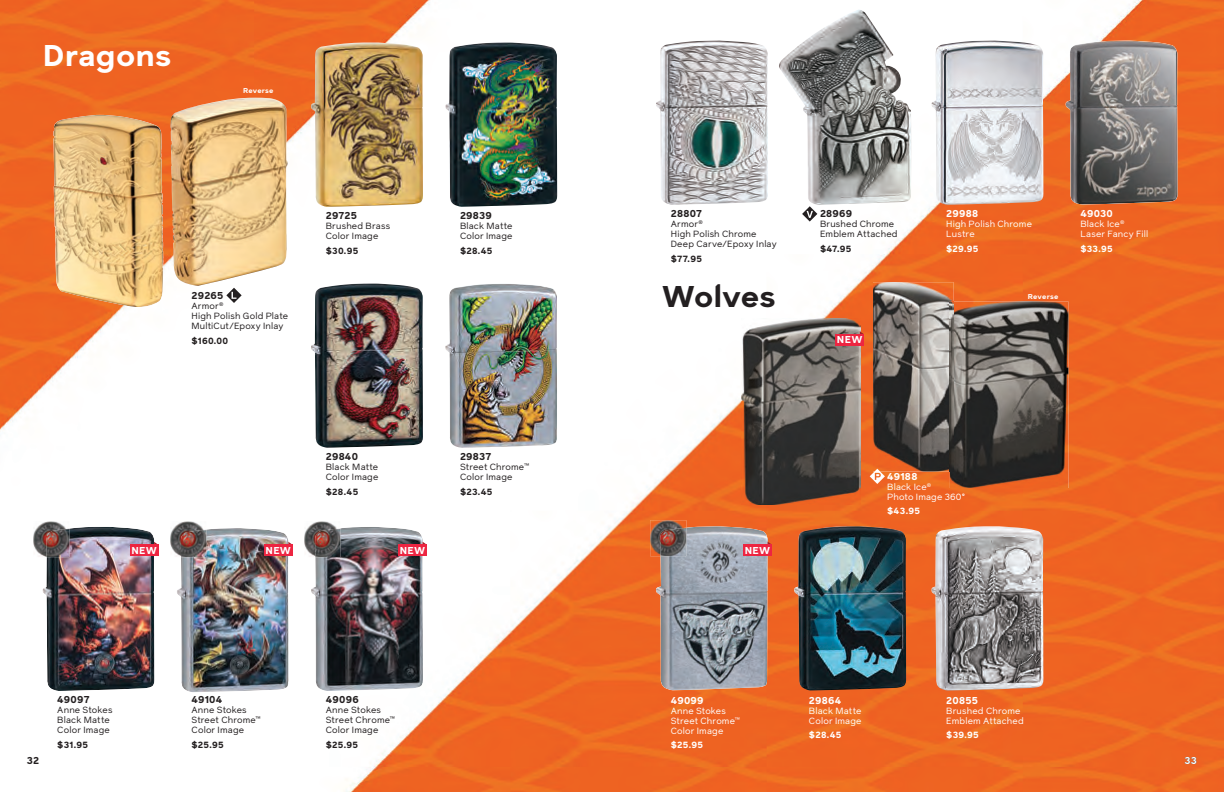
<style>
.page{position:relative;width:1224px;height:792px;background:#fff}
.page>*{position:absolute;margin:0;border:0;box-sizing:border-box;transform-origin:0 0}
.t1{font:700 30px "Zippo Reader Beta Headline";letter-spacing:.005em;color:#fff}
.t2{font:700 30px "Zippo Reader Beta Headline";color:#231f20}
.t3{font:700 10px "Zippo Reader Beta";letter-spacing:.02em;color:#231f20}
.t4{font:700 10px "Zippo Reader Beta";letter-spacing:.025em;color:#fff}
.t5{font:9px/10px "Zippo Reader Beta";letter-spacing:.02em;color:#231f20}
.t6{font:9px/10px "Zippo Reader Beta";letter-spacing:.02em;color:#fff}
.t7{font:700 9px "Zippo Reader Beta";letter-spacing:.025em;color:#231f20}
.t8{font:700 9px "Zippo Reader Beta";letter-spacing:.03em;color:#fff}
.t9{font:700 7px "Zippo Reader Beta";letter-spacing:.025em;color:#fff}
</style>
<div class="page">
<img style="left:0;top:0;width:1224px;height:792px">
<svg style="left:226px;top:288px;width:16px;height:15px"></svg>
<img style="left:445px;top:43px;width:112px;height:164px">
<img style="left:311px;top:43px;width:112px;height:164px">
<img style="left:445px;top:284px;width:112px;height:164px">
<img style="left:311px;top:284px;width:112px;height:164px">
<img style="left:170px;top:98px;width:119px;height:188px">
<img style="left:53px;top:115px;width:110px;height:192px">
<img style="left:311px;top:527px;width:112px;height:164px">
<img style="left:177px;top:528px;width:112px;height:164px">
<img style="left:42px;top:527px;width:113px;height:164px">
<img style="left:33px;top:521px;width:36px;height:36px">
<img style="left:47px;top:529px;width:22px;height:28px">
<img style="left:170px;top:521px;width:36px;height:36px">
<img style="left:181px;top:530px;width:25px;height:27px">
<img style="left:304px;top:521px;width:36px;height:36px">
<img style="left:315px;top:528px;width:25px;height:29px">
<svg style="left:288px;top:542px;width:5px;height:3px"></svg>
<div style="left:264px;top:545px;width:29px;height:11px;background:#ed2541"></div>
<svg style="left:154px;top:542px;width:4px;height:3px"></svg>
<div style="left:130px;top:545px;width:28px;height:11px;background:#ed2541"></div>
<svg style="left:423px;top:542px;width:4px;height:3px"></svg>
<div style="left:399px;top:545px;width:28px;height:11px;background:#ed2541"></div>
<img style="left:1066px;top:41px;width:112px;height:164px">
<img style="left:656px;top:41px;width:112px;height:164px">
<img style="left:931px;top:41px;width:112px;height:164px">
<img style="left:779px;top:10px;width:132px;height:195px">
<img style="left:873px;top:282px;width:81px;height:189px">
<img style="left:741px;top:319px;width:119px;height:186px">
<img style="left:931px;top:526px;width:112px;height:165px">
<img style="left:794px;top:526px;width:112px;height:165px">
<img style="left:656px;top:526px;width:112px;height:164px">
<img style="left:650px;top:520px;width:36px;height:36px">
<img style="left:660px;top:528px;width:26px;height:28px">
<svg style="left:802px;top:206px;width:15px;height:16px"></svg>
<img style="left:950px;top:301px;width:118px;height:187px">
<img style="left:950px;top:301px;width:4px;height:170px">
<svg style="left:870px;top:469px;width:15px;height:15px"></svg>
<svg style="left:768px;top:542px;width:4px;height:3px"></svg>
<div style="left:743px;top:545px;width:29px;height:11px;background:#ed2541"></div>
<svg style="left:860px;top:331px;width:4px;height:3px"></svg>
<div style="left:836px;top:334px;width:28px;height:12px;background:#ed2541"></div>
<h1 class="t1" style="left:43px;top:41px;width:130px">Dragons</h1>
<p class="t9" style="left:243px;top:87px;width:32px">Reverse</p>
<p class="t3" style="left:192px;top:291px;width:33px">29265</p>
<p class="t5" style="left:192px;top:301px;width:98px">Armor<sup>®<br></sup>High Polish Gold Plate<br>MultiCut/Epoxy Inlay</p>
<p class="t7" style="left:192px;top:336px;width:38px">$160.00</p>
<p class="t3" style="left:326px;top:211px;width:33px">29725</p>
<p class="t5" style="left:326px;top:221px;width:66px">Brushed Brass<br>Color Image</p>
<p class="t7" style="left:326px;top:246px;width:34px">$30.95</p>
<p class="t3" style="left:460px;top:211px;width:33px">29839</p>
<p class="t5" style="left:460px;top:221px;width:54px">Black Matte<br>Color Image</p>
<p class="t7" style="left:460px;top:246px;width:34px">$28.45</p>
<p class="t3" style="left:326px;top:452px;width:34px">29840</p>
<p class="t5" style="left:326px;top:462px;width:54px">Black Matte<br>Color Image</p>
<p class="t7" style="left:326px;top:487px;width:34px">$28.45</p>
<p class="t4" style="left:131px;top:546px;width:27px">NEW</p>
<p class="t4" style="left:266px;top:546px;width:27px">NEW</p>
<p class="t4" style="left:400px;top:546px;width:27px">NEW</p>
<p class="t3" style="left:460px;top:452px;width:33px">29837</p>
<p class="t5" style="left:460px;top:462px;width:71px">Street Chrome<sup>™<br></sup>Color Image</p>
<p class="t7" style="left:460px;top:487px;width:34px">$23.45</p>
<p class="t3" style="left:27px;top:755px;width:14px">32</p>
<p class="t3" style="left:57px;top:695px;width:34px">49097</p>
<p class="t5" style="left:57px;top:706px;width:57px">Anne Stokes<br>Black Matte<br>Color Image</p>
<p class="t7" style="left:57px;top:740px;width:32px">$31.95</p>
<p class="t3" style="left:192px;top:695px;width:32px">49104</p>
<p class="t5" style="left:192px;top:706px;width:71px">Anne Stokes<br>Street Chrome<sup>™<br></sup>Color Image</p>
<p class="t7" style="left:192px;top:740px;width:34px">$25.95</p>
<p class="t3" style="left:326px;top:695px;width:34px">49096</p>
<p class="t5" style="left:326px;top:706px;width:71px">Anne Stokes<br>Street Chrome<sup>™<br></sup>Color Image</p>
<p class="t7" style="left:326px;top:740px;width:34px">$25.95</p>
<p class="t3" style="left:671px;top:209px;width:33px">28807</p>
<p class="t5" style="left:671px;top:219px;width:107px">Armor<sup>®<br></sup>High Polish Chrome<br>Deep Carve/Epoxy Inlay</p>
<p class="t7" style="left:671px;top:254px;width:33px">$77.95</p>
<p class="t3" style="left:820px;top:209px;width:34px">28969</p>
<p class="t5" style="left:820px;top:219px;width:79px">Brushed Chrome<br>Emblem Attached</p>
<p class="t7" style="left:820px;top:244px;width:33px">$47.95</p>
<p class="t4" style="left:946px;top:209px;width:33px">29988</p>
<p class="t6" style="left:946px;top:219px;width:87px">High Polish Chrome<br>Lustre</p>
<p class="t8" style="left:946px;top:244px;width:34px">$29.95</p>
<h1 class="t2" style="left:662px;top:282px;width:116px">Wolves</h1>
<p class="t9" style="left:1028px;top:293px;width:32px">Reverse</p>
<p class="t4" style="left:837px;top:335px;width:27px">NEW</p>
<p class="t4" style="left:1080px;top:209px;width:34px">49030</p>
<p class="t6" style="left:1080px;top:219px;width:69px">Black Ice<sup>®<br></sup>Laser Fancy Fill</p>
<p class="t8" style="left:1080px;top:244px;width:34px">$33.95</p>
<p class="t4" style="left:745px;top:545px;width:27px">NEW</p>
<p class="t4" style="left:887px;top:471px;width:32px">49188</p>
<p class="t6" style="left:887px;top:482px;width:79px">Black Ice<sup>®<br></sup>Photo Image 360°</p>
<p class="t8" style="left:887px;top:507px;width:34px">$43.95</p>
<p class="t4" style="left:671px;top:695px;width:34px">49099</p>
<p class="t6" style="left:671px;top:706px;width:71px">Anne Stokes<br>Street Chrome<sup>™<br></sup>Color Image</p>
<p class="t8" style="left:671px;top:741px;width:34px">$25.95</p>
<p class="t4" style="left:809px;top:695px;width:34px">29864</p>
<p class="t6" style="left:809px;top:706px;width:54px">Black Matte<br>Color Image</p>
<p class="t8" style="left:809px;top:731px;width:34px">$28.45</p>
<p class="t4" style="left:946px;top:695px;width:33px">20855</p>
<p class="t6" style="left:946px;top:706px;width:79px">Brushed Chrome<br>Emblem Attached</p>
<p class="t8" style="left:946px;top:731px;width:34px">$39.95</p>
<p class="t4" style="left:1185px;top:755px;width:14px">33</p>
</div>
